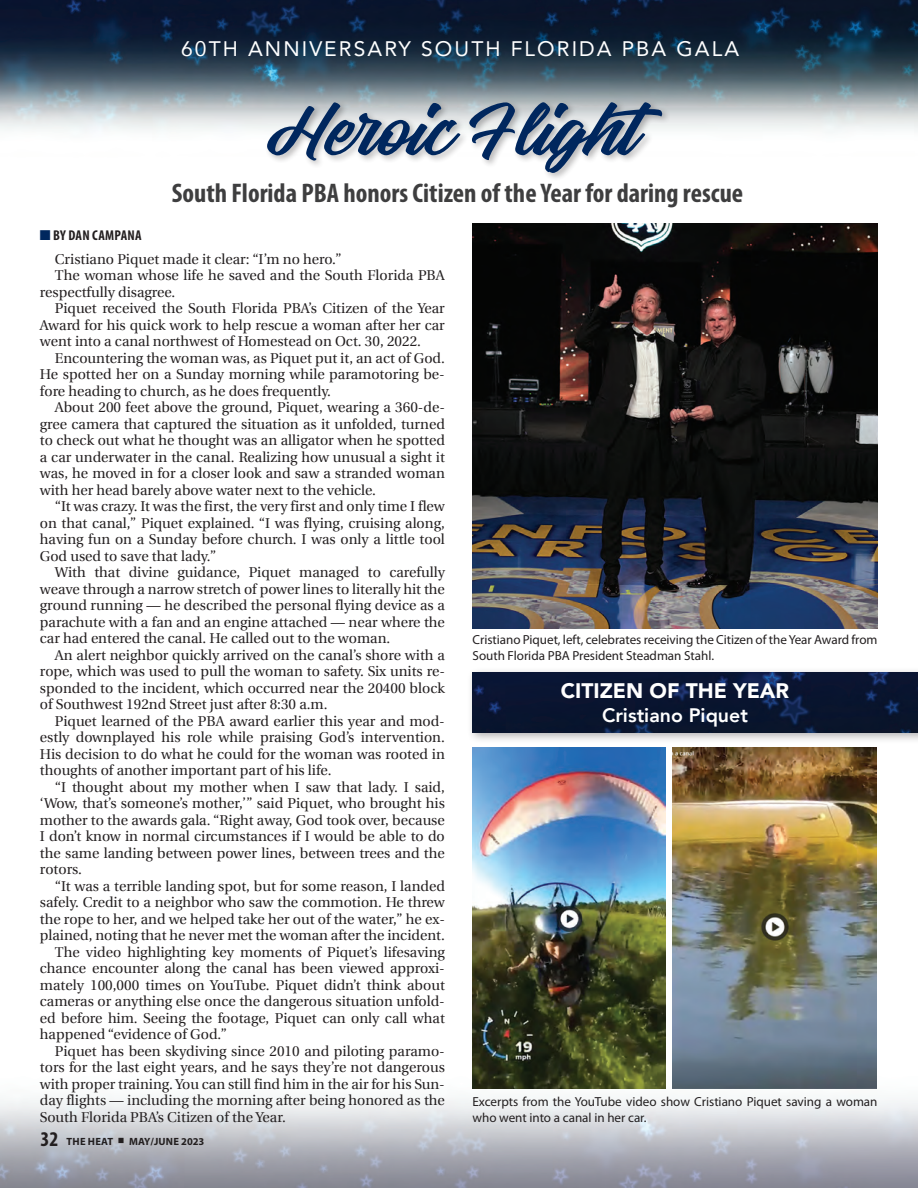
<style>
.page{position:relative;width:918px;height:1188px;background:#fff}
.page>*{position:absolute;margin:0;border:0;box-sizing:border-box;transform-origin:0 0}
.t1{font:70.65px "Galactic Adventure PERSONAL";color:#00275e}
.t2{font:700 condensed 27px "Myriad Pro";color:#3e3e3f}
.t3{font:21px "Avenir";letter-spacing:.1em;color:#fff}
.t4{font:900 21px "Avenir";color:#fff}
.t5{font:800 19.5px "Avenir";color:#fff}
.t6{font:14.25px "Utopia";color:#231f20}
.t7{font:700 condensed 14.25px "Myriad Pro";letter-spacing:.02em;color:#231f20}
.t8{font:13.2px/15.8px "Myriad Pro";letter-spacing:-.005em;color:#231f20}
.t9{font:700 10.5px "Myriad Pro";letter-spacing:.02em;color:#231f20}
.s1{color:#00275e}
.s2{font-stretch:condensed;font-size:21px}
.s3{font-family:"Minion Pro";font-weight:400;font-size:18px}
</style>
<div class="page">
<img style="left:0;top:1021px;width:918px;height:167px">
<img style="left:0;top:0;width:918px;height:132px">
<div style="left:264px;top:100px;width:407px;height:82px;background:#231f20;opacity:.32"></div>
<div style="left:467px;top:667px;width:451px;height:77px;background:#231f20;opacity:.35"></div>
<img style="left:472px;top:672px;width:446px;height:60px">
<img style="left:472px;top:224px;width:406px;height:405px">
<img style="left:472px;top:747px;width:193px;height:341px">
<img style="left:673px;top:747px;width:204px;height:341px">
<h3 class="t3" style="left:181px;top:32px;width:559px">60TH ANNIVERSARY SOUTH FLORIDA PBA GALA</h3>
<h1 class="t1" style="left:274px;top:64px;width:405px">Heroic F light</h1>
<h2 class="t2" style="left:172px;top:176px;width:573px">South Florida PBA honors Citizen of the Year for daring rescue</h2>
<p class="t7" style="left:40px;top:227px;width:103px"><span class="s1">■</span> BY DAN CAMPANA</p>
<p class="t6" style="left:55px;top:251px;width:288px">Cristiano Piquet made it clear: “I’m no hero.”</p>
<p class="t6" style="left:55px;top:267px;width:392px">The woman whose life he saved and the South Florida PBA</p>
<p class="t6" style="left:40px;top:284px;width:137px">respectfully disagree.</p>
<p class="t6" style="left:55px;top:300px;width:391px">Piquet received the South Florida PBA’s Citizen of the Year</p>
<p class="t6" style="left:40px;top:317px;width:406px">Award for his quick work to help rescue a woman after her car</p>
<p class="t6" style="left:40px;top:333px;width:383px">went into a canal northwest of Homestead on Oct. 30, 2022.</p>
<p class="t6" style="left:55px;top:350px;width:392px">Encountering the woman was, as Piquet put it, an act of God.</p>
<p class="t6" style="left:40px;top:366px;width:406px">He spotted her on a Sunday morning while paramotoring be-</p>
<p class="t6" style="left:40px;top:383px;width:293px">fore heading to church, as he does frequently.</p>
<p class="t6" style="left:55px;top:399px;width:392px">About 200 feet above the ground, Piquet, wearing a 360-de-</p>
<p class="t6" style="left:40px;top:416px;width:406px">gree camera that captured the situation as it unfolded, turned</p>
<p class="t6" style="left:40px;top:432px;width:407px">to check out what he thought was an alligator when he spotted</p>
<p class="t6" style="left:40px;top:449px;width:407px">a car underwater in the canal. Realizing how unusual a sight it</p>
<p class="t6" style="left:40px;top:465px;width:406px">was, he moved in for a closer look and saw a stranded woman</p>
<p class="t6" style="left:40px;top:482px;width:338px">with her head barely above water next to the vehicle.</p>
<p class="t6" style="left:55px;top:498px;width:392px">“It was crazy. It was the first, the very first and only time I flew</p>
<p class="t6" style="left:40px;top:515px;width:406px">on that canal,” Piquet explained. “I was flying, cruising along,</p>
<p class="t6" style="left:40px;top:531px;width:407px">having fun on a Sunday before church. I was only a little tool</p>
<p class="t6" style="left:40px;top:548px;width:178px">God used to save that lady.”</p>
<p class="t6" style="left:55px;top:564px;width:392px">With that divine guidance, Piquet managed to carefully</p>
<p class="t6" style="left:40px;top:581px;width:406px">weave through a narrow stretch of power lines to literally hit the</p>
<p class="t6" style="left:40px;top:597px;width:406px">ground running — he described the personal flying device as a</p>
<p class="t6" style="left:40px;top:614px;width:407px">parachute with a fan and an engine attached — near where the</p>
<p class="t6" style="left:40px;top:630px;width:352px">car had entered the canal. He called out to the woman.</p>
<p class="t6" style="left:55px;top:647px;width:391px">An alert neighbor quickly arrived on the canal’s shore with a</p>
<p class="t6" style="left:40px;top:663px;width:407px">rope, which was used to pull the woman to safety. Six units re-</p>
<p class="t6" style="left:40px;top:680px;width:407px">sponded to the incident, which occurred near the 20400 block</p>
<p class="t6" style="left:40px;top:696px;width:289px">of Southwest 192nd Street just after 8:30 a.m.</p>
<p class="t6" style="left:55px;top:713px;width:391px">Piquet learned of the PBA award earlier this year and mod-</p>
<p class="t6" style="left:40px;top:729px;width:407px">estly downplayed his role while praising God’s intervention.</p>
<p class="t6" style="left:40px;top:746px;width:407px">His decision to do what he could for the woman was rooted in</p>
<p class="t6" style="left:40px;top:762px;width:293px">thoughts of another important part of his life.</p>
<p class="t6" style="left:55px;top:779px;width:392px">“I thought about my mother when I saw that lady. I said,</p>
<p class="t6" style="left:40px;top:795px;width:406px">‘Wow, that’s someone’s mother,’” said Piquet, who brought his</p>
<p class="t6" style="left:40px;top:812px;width:406px">mother to the awards gala. “Right away, God took over, because</p>
<p class="t6" style="left:40px;top:828px;width:406px">I don’t know in normal circumstances if I would be able to do</p>
<p class="t6" style="left:40px;top:845px;width:406px">the same landing between power lines, between trees and the</p>
<p class="t6" style="left:40px;top:861px;width:44px">rotors.</p>
<p class="t6" style="left:55px;top:878px;width:391px">“It was a terrible landing spot, but for some reason, I landed</p>
<p class="t6" style="left:40px;top:894px;width:406px">safely. Credit to a neighbor who saw the commotion. He threw</p>
<p class="t6" style="left:40px;top:911px;width:407px">the rope to her, and we helped take her out of the water,” he ex-</p>
<p class="t6" style="left:40px;top:927px;width:406px">plained, noting that he never met the woman after the incident.</p>
<p class="t6" style="left:55px;top:944px;width:392px">The video highlighting key moments of Piquet’s lifesaving</p>
<p class="t6" style="left:40px;top:960px;width:406px">chance encounter along the canal has been viewed approxi-</p>
<p class="t6" style="left:40px;top:977px;width:407px">mately 100,000 times on YouTube. Piquet didn’t think about</p>
<p class="t6" style="left:40px;top:993px;width:406px">cameras or anything else once the dangerous situation unfold-</p>
<p class="t6" style="left:40px;top:1010px;width:407px">ed before him. Seeing the footage, Piquet can only call what</p>
<p class="t6" style="left:40px;top:1026px;width:189px">happened “evidence of God.”</p>
<p class="t6" style="left:55px;top:1043px;width:391px">Piquet has been skydiving since 2010 and piloting paramo-</p>
<p class="t6" style="left:40px;top:1059px;width:407px">tors for the last eight years, and he says they’re not dangerous</p>
<p class="t6" style="left:40px;top:1076px;width:406px">with proper training. You can still find him in the air for his Sun-</p>
<p class="t6" style="left:40px;top:1092px;width:406px">day flights — including the morning after being honored as the</p>
<p class="t6" style="left:40px;top:1109px;width:247px">South Florida PBA’s Citizen of the Year.</p>
<p class="t9" style="left:41px;top:1135px;width:165px"><span class="s2">32</span> THE HEAT <span class="s3">■</span> MAY/JUNE 2023</p>
<p class="t8" style="left:472px;top:631px;width:407px">Cristiano Piquet, left, celebrates receiving the Citizen of the Year Award from<br>South Florida PBA President Steadman Stahl.</p>
<h3 class="t4" style="left:561px;top:672px;width:230px">CITIZEN OF THE YEAR</h3>
<h3 class="t5" style="left:602px;top:700px;width:147px">Cristiano Piquet</h3>
<p class="t8" style="left:472px;top:1093px;width:407px">Excerpts from the YouTube video show Cristiano Piquet saving a woman who went into a canal in her car.</p>
</div>
